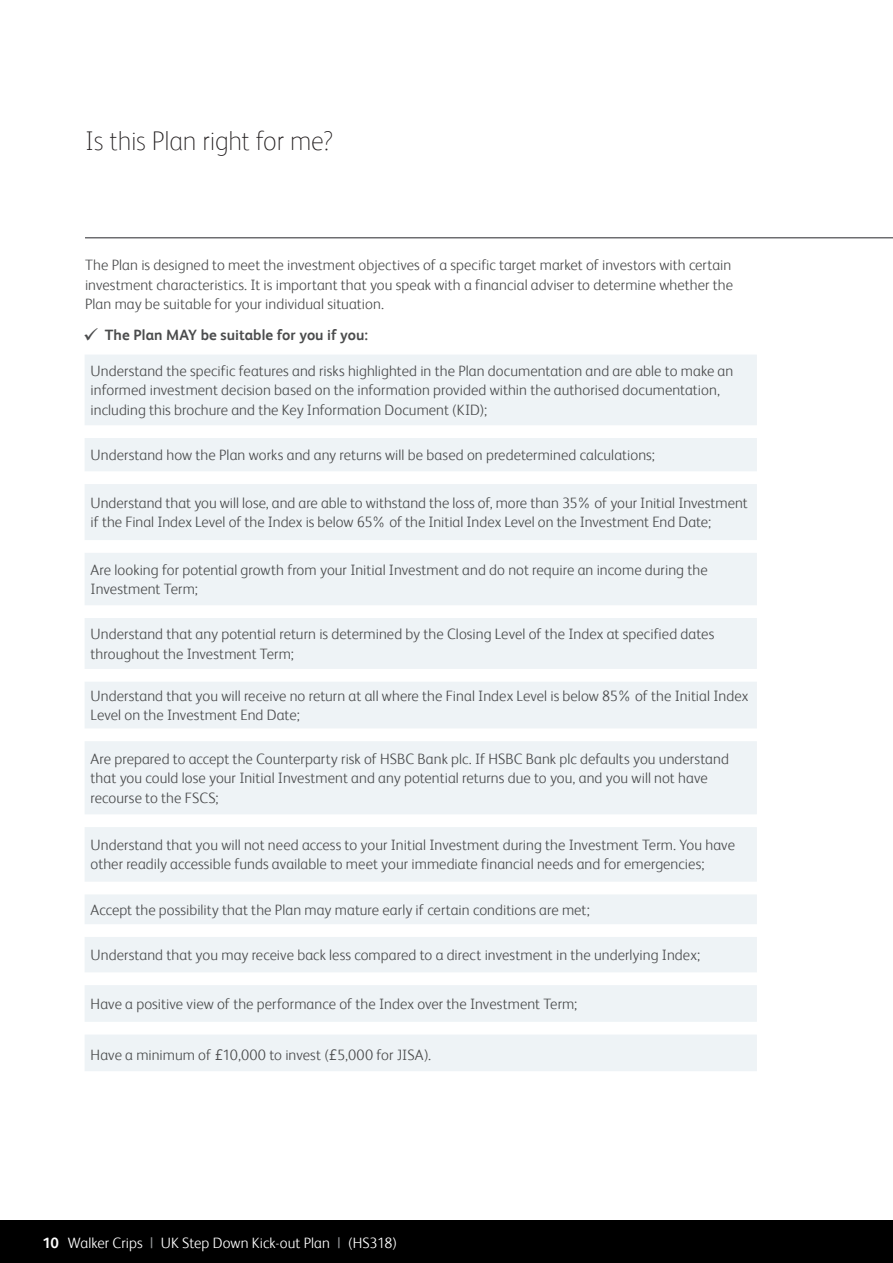
<style>
.page{position:relative;width:893px;height:1263px;background:#fff}
.page>*{position:absolute;margin:0;border:0;box-sizing:border-box;transform-origin:0 0}
.Introductory_text{font:100 27px "FS Albert";letter-spacing:-.01em;color:#231f20}
.Main_body_text{font:300 15px/19.5px "FS Albert";letter-spacing:.005em;color:#4b4c4d}
.Main_body_text-2{font:300 15px "FS Albert";letter-spacing:.005em;color:#fff}
.Main_body_text-3{font:700 15px "FS Albert";letter-spacing:.005em;color:#4b4c4d}
.Main_body_text-4{font:700 15px "FS Albert";color:#fff}
.s1{font-family:"Avenir";font-weight:400}
.s2{font-weight:400;color:#939598}
</style>
<div class="page">
<svg style="left:85px;top:355px;width:672px;height:716px;fill:#eef3f6"></svg>
<hr style="left:85px;top:237px;width:808px;height:1px;background:#636366">
<div style="left:0;top:1220px;width:893px;height:43px;background:#000"></div>
<p class="Introductory_text" style="left:85px;top:125px;width:250px">Is this Plan right for me?</p>
<p class="Main_body_text" style="left:85px;top:255px;width:649px;text-align:justify">The Plan is designed to meet the investment objectives of a specific target market of investors with certain investment characteristics. It is important that you speak with a financial adviser to determine whether the Plan may be suitable for your individual situation.</p>
<p class="Main_body_text-3" style="left:105px;top:326px;width:265px">The Plan MAY be suitable for you if you:</p>
<p class="Main_body_text" style="left:91px;top:361px;width:644px">Understand the specific features and risks highlighted in the Plan documentation and are able to make an informed investment decision based on the information provided within the authorised documentation, including this brochure and the Key Information Document (KID);</p>
<p class="Main_body_text" style="left:91px;top:445px;width:566px">Understand how the Plan works and any returns will be based on predetermined calculations;</p>
<p class="Main_body_text" style="left:91px;top:493px;width:658px">Understand that you will lose, and are able to withstand the loss of, more than 35% of your Initial Investment if the Final Index Level of the Index is below 65% of the Initial Index Level on the Investment End Date;</p>
<p class="Main_body_text" style="left:91px;top:560px;width:619px">Are looking for potential growth from your Initial Investment and do not require an income during the<br>Investment Term;</p>
<p class="Main_body_text" style="left:91px;top:624px;width:625px">Understand that any potential return is determined by the Closing Level of the Index at specified dates throughout the Investment Term;</p>
<p class="Main_body_text" style="left:91px;top:686px;width:659px">Understand that you will receive no return at all where the Final Index Level is below 85% of the Initial Index<br>Level on the Investment End Date;</p>
<p class="Main_body_text" style="left:91px;top:749px;width:640px">Are prepared to accept the Counterparty risk of HSBC Bank plc. If HSBC Bank plc defaults you understand that you could lose your Initial Investment and any potential returns due to you, and you will not have recourse to the FSCS;</p>
<p class="Main_body_text" style="left:91px;top:835px;width:646px">Understand that you will not need access to your Initial Investment during the Investment Term. You have other readily accessible funds available to meet your immediate financial needs and for emergencies;</p>
<p class="Main_body_text" style="left:91px;top:900px;width:501px">Accept the possibility that the Plan may mature early if certain conditions are met;</p>
<p class="Main_body_text" style="left:91px;top:945px;width:611px">Understand that you may receive back less compared to a direct investment in the underlying Index;</p>
<p class="Main_body_text" style="left:91px;top:994px;width:488px">Have a positive view of the performance of the Index over the Investment Term;</p>
<p class="Main_body_text" style="left:91px;top:1045px;width:342px">Have a minimum of <span class="s1">£</span>10,000 to invest (<span class="s1">£</span>5,000 for JISA).</p>
<p class="Main_body_text-4" style="left:43px;top:1234px;width:18px">10</p>
<p class="Main_body_text-2" style="left:68px;top:1234px;width:330px">Walker Crips <span class="s2">|</span> UK Step Down Kick-out Plan <span class="s2">|</span> (HS318)</p>
</div>
